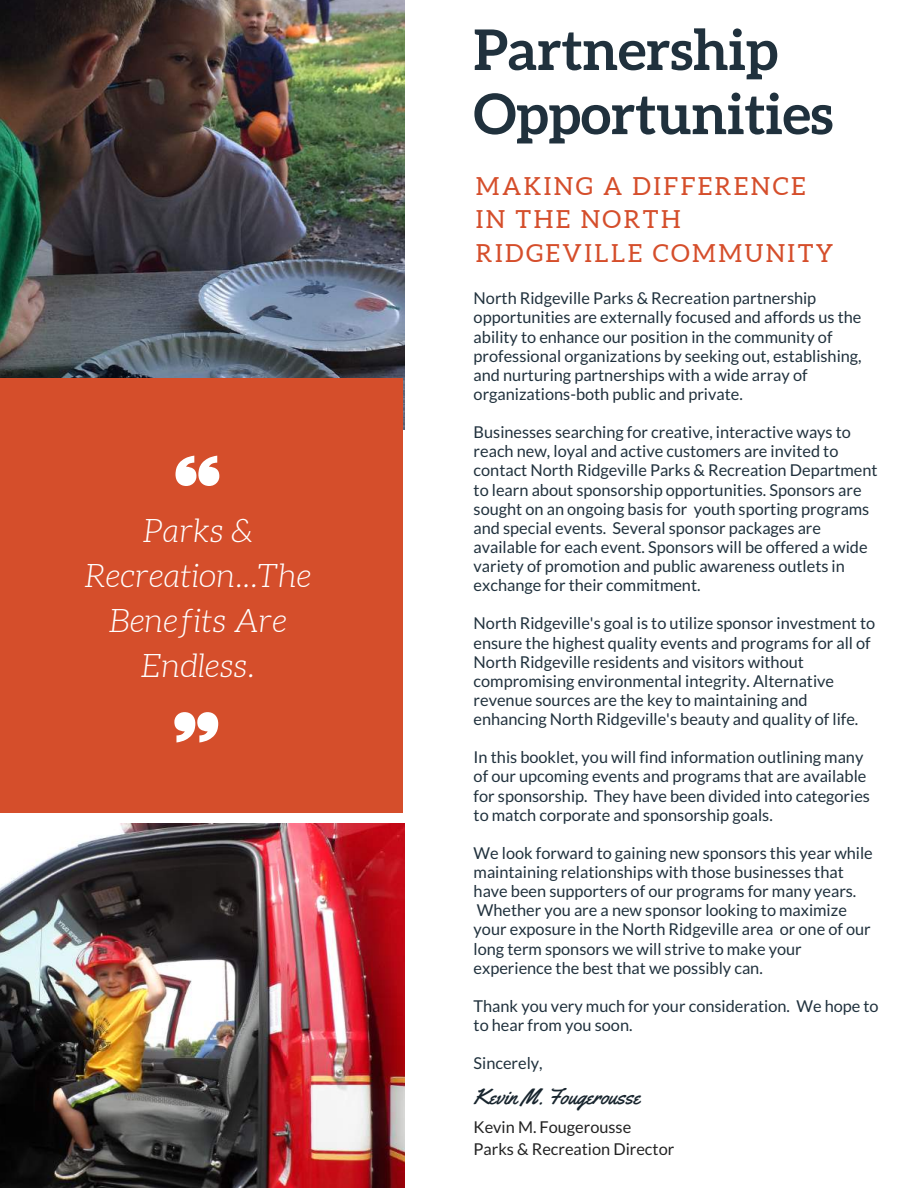
<style>
.page{position:relative;width:918px;height:1188px;background:#fff}
.page>*{position:absolute;margin:0;border:0;box-sizing:border-box;transform-origin:0 0}
.t1{font:700 55.95px/64.2px "Aleo";color:#20313d}
.t2{font:italic 300 32.7px/45px "Aleo";letter-spacing:.01em;color:#fff;text-align:center}
.t3{font:24.9px/33.8px "Aleo";letter-spacing:.1em;color:#d54e2b}
.t4{font:21.75px "Yellowtail";color:#18252e}
.t5{font:16.35px/19.2px "Lato";color:#20313d}
.t6{font:16.35px/22.5px "Lato";color:#222}
</style>
<div class="page">
<img style="left:0;top:0;width:404px;height:429px">
<div style="left:0;top:378px;width:403px;height:434px;background:#d54e2b"></div>
<svg style="left:176px;top:456px;width:43px;height:30px"></svg>
<svg style="left:174px;top:712px;width:44px;height:30px"></svg>
<img style="left:0;top:824px;width:405px;height:364px">
<h2 class="t2" style="left:85px;top:508px;width:228px">Parks &amp;<br>Recreation...The<br>Benefits Are<br>Endless.</h2>
<h1 class="t1" style="left:474px;top:17px;width:361px">Partnership<br>Opportunities</h1>
<h3 class="t3" style="left:476px;top:169px;width:359px">MAKING A DIFFERENCE<br>IN THE NORTH<br>RIDGEVILLE COMMUNITY</h3>
<p class="t5" style="left:474px;top:288px;width:390px">North Ridgeville Parks &amp; Recreation partnership opportunities are externally focused and affords us the ability to enhance our position in the community of professional organizations by seeking out, establishing, and nurturing partnerships with a wide array of organizations-both public and private.</p>
<p class="t5" style="left:474px;top:422px;width:406px">Businesses searching for creative, interactive ways to reach new, loyal and active customers are invited to contact North Ridgeville Parks &amp; Recreation Department to learn about sponsorship opportunities. Sponsors are sought on an ongoing basis for youth sporting programs and special events. Several sponsor packages are available for each event. Sponsors will be offered a wide variety of promotion and public awareness outlets in exchange for their commitment.</p>
<p class="t5" style="left:474px;top:613px;width:403px">North Ridgeville's goal is to utilize sponsor investment to ensure the highest quality events and programs for all of North Ridgeville residents and visitors without compromising environmental integrity. Alternative revenue sources are the key to maintaining and enhancing North Ridgeville's beauty and quality of life.</p>
<p class="t5" style="left:474px;top:747px;width:398px">In this booklet, you will find information outlining many of our upcoming events and programs that are available for sponsorship. They have been divided into categories to match corporate and sponsorship goals.</p>
<p class="t5" style="left:474px;top:843px;width:401px">We look forward to gaining new sponsors this year while maintaining relationships with those businesses that have been supporters of our programs for many years.<br>Whether you are a new sponsor looking to maximize your exposure in the North Ridgeville area or one of our long term sponsors we will strive to make your experience the best that we possibly can.</p>
<p class="t5" style="left:474px;top:996px;width:407px">Thank you very much for your consideration. We hope to to hear from you soon.</p>
<p class="t5" style="left:474px;top:1053px;width:71px">Sincerely,</p>
<h3 class="t4" style="left:474px;top:1083px;width:168px">Kevin M. Fougerousse</h3>
<p class="t6" style="left:474px;top:1115px;width:202px">Kevin M. Fougerousse<br>Parks &amp; Recreation Director</p>
</div>
